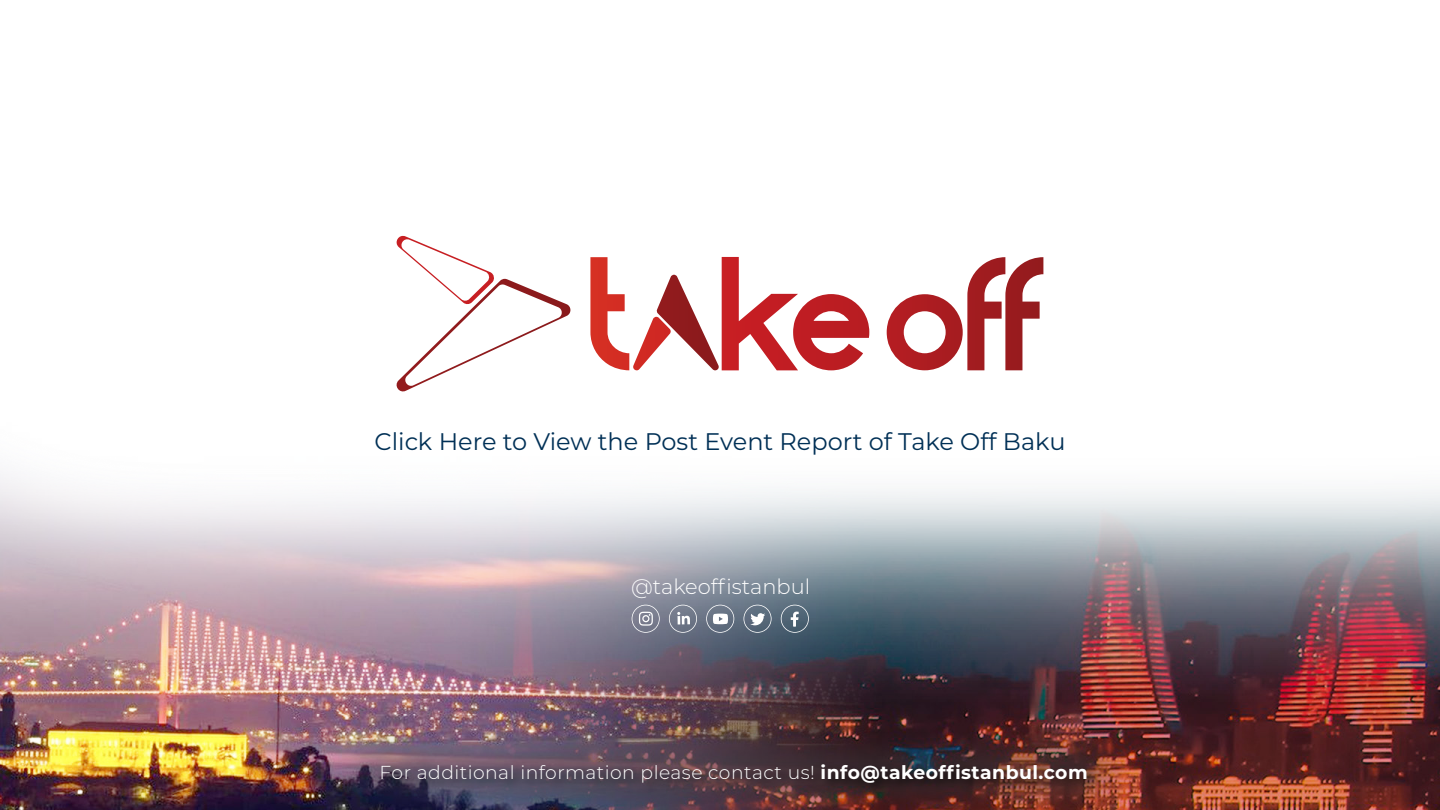
<style>
.page{position:relative;width:1440px;height:810px;background:#fff}
.page>*{position:absolute;margin:0;border:0;box-sizing:border-box;transform-origin:0 0}
.t1{font:24px "Montserrat";color:#003056}
.t2{font:300 21px "Montserrat";color:#fff}
.t3{font:300 18.75px "Montserrat";letter-spacing:.025em;color:#fff}
.s1{font-weight:700}
</style>
<div class="page">
<img style="left:0;top:256px;width:1440px;height:554px">
<svg style="left:393px;top:235px;width:179px;height:159px"></svg>
<svg style="left:590px;top:257px;width:453px;height:115px"></svg>
<svg style="left:632px;top:605px;width:28px;height:28px"></svg>
<svg style="left:706px;top:605px;width:28px;height:28px"></svg>
<svg style="left:744px;top:605px;width:28px;height:28px"></svg>
<svg style="left:669px;top:605px;width:28px;height:28px"></svg>
<svg style="left:781px;top:605px;width:28px;height:28px"></svg>
<img style="left:339px;top:733px;width:791px;height:24px">
<img style="left:337px;top:757px;width:804px;height:53px">
<p class="t1" style="left:374px;top:425px;width:693px">Click Here to View the Post Event Report of Take Off Baku</p>
<p class="t2" style="left:631px;top:572px;width:181px">@takeoffistanbul</p>
<p class="t3" style="left:380px;top:759px;width:710px">For additional information please contact us! <span class="s1">info@takeoffistanbul.com</span></p>
</div>
